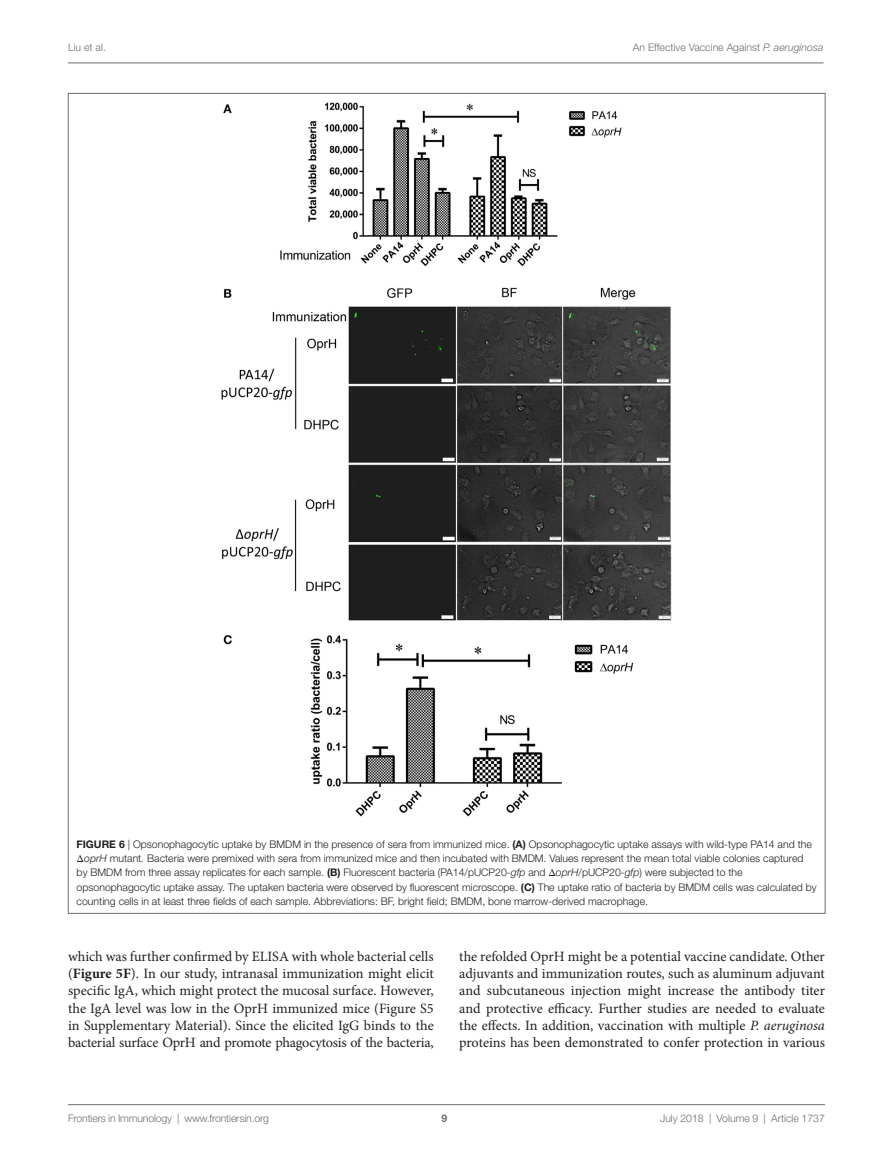
<style>
.page{position:relative;width:893px;height:1170px;background:#fff}
.page>*{position:absolute;margin:0;border:0;box-sizing:border-box;transform-origin:0 0}
.t1{font:14.25px/17.2px "Minion Pro";letter-spacing:-.01em;color:#231f20;text-align:justify}
.t2{font:300 10.5px/14.2px "Helvetica Neue LT Std";color:#231f20}
.t3{font:300 10.5px "Helvetica Neue LT Std";color:#6c6d70}
.t4{font:700 10.5px "Helvetica Neue LT Std";color:#6c6d70}
.s1{font-style:italic}
.s2{font-weight:700}
.s3{font-family:"STIX General";font-weight:400}
</style>
<div class="page">
<img style="left:221px;top:102px;width:451px;height:715px">
<hr style="left:68px;top:1104px;width:757px;height:1px;background:#6c6d70">
<hr style="left:68px;top:63px;width:755px;height:1px;background:#6c6d70">
<p class="t3" style="left:68px;top:41px;width:39px">Liu et al.</p>
<p class="t3" style="left:633px;top:41px;width:192px">An Effective Vaccine Against <span class="s1">P. aeruginosa</span></p>
<p class="t2" style="left:77px;top:836px;width:741px"><span class="s2">FIG URE 6</span> | Opsonophagocytic uptake by BMDM in the presence of sera from immunized mice. <span class="s2">(A)</span> Opsonophagocytic uptake assays with wild-type PA14 and the <span class="s3">Δ</span><span class="s1">oprH</span> mutant<span class="s1">.</span> Bacteria were premixed with sera from immunized mice and then incubated with BMDM. Values represent the mean total viable colonies captured by BMDM from three assay replicates for each sample. <span class="s2">(B)</span> Fluorescent bacteria (PA14/pUCP20-<span class="s1">gfp</span> and <span class="s3">Δ</span><span class="s1">oprH</span>/pUCP20-<span class="s1">gfp</span>) were subjected to the opsonophagocytic uptake assay. The uptaken bacteria were observed by fluorescent microscope. <span class="s2">(C)</span> The uptake ratio of bacteria by BMDM cells was calculated by counting cells in at least three fields of each sample. Abbreviations: BF, bright field; BMDM, bone marrow-derived macrophage.</p>
<p class="t1" style="left:68px;top:947px;width:367px">which was further confirmed by ELISA with whole bacterial cells (<span class="s2">Figure 5F</span>). In our study, intranasal immunization might elicit specific IgA, which might protect the mucosal surface. However, the IgA level was low in the OprH immunized mice (Figure S5 in Supplementary Material). Since the elicited IgG binds to the bacterial surface OprH and promote phagocytosis of the bacteria,</p>
<p class="t1" style="left:459px;top:947px;width:367px">the refolded OprH might be a potential vaccine candidate. Other adjuvants and immunization routes, such as aluminum adjuvant and subcutaneous injection might increase the antibody titer and protective efficacy. Further studies are needed to evaluate the effects. In addition, vaccination with multiple <span class="s1">P. aeruginosa </span>proteins has been demonstrated to confer protection in various</p>
<p class="t3" style="left:68px;top:1111px;width:203px">Frontiers in Immunology | www.frontiersin.org</p>
<p class="t3" style="left:660px;top:1111px;width:166px">July 2018 | Volume 9 | Article 1737</p>
<p class="t4" style="left:441px;top:1111px;width:7px">9</p>
</div>
